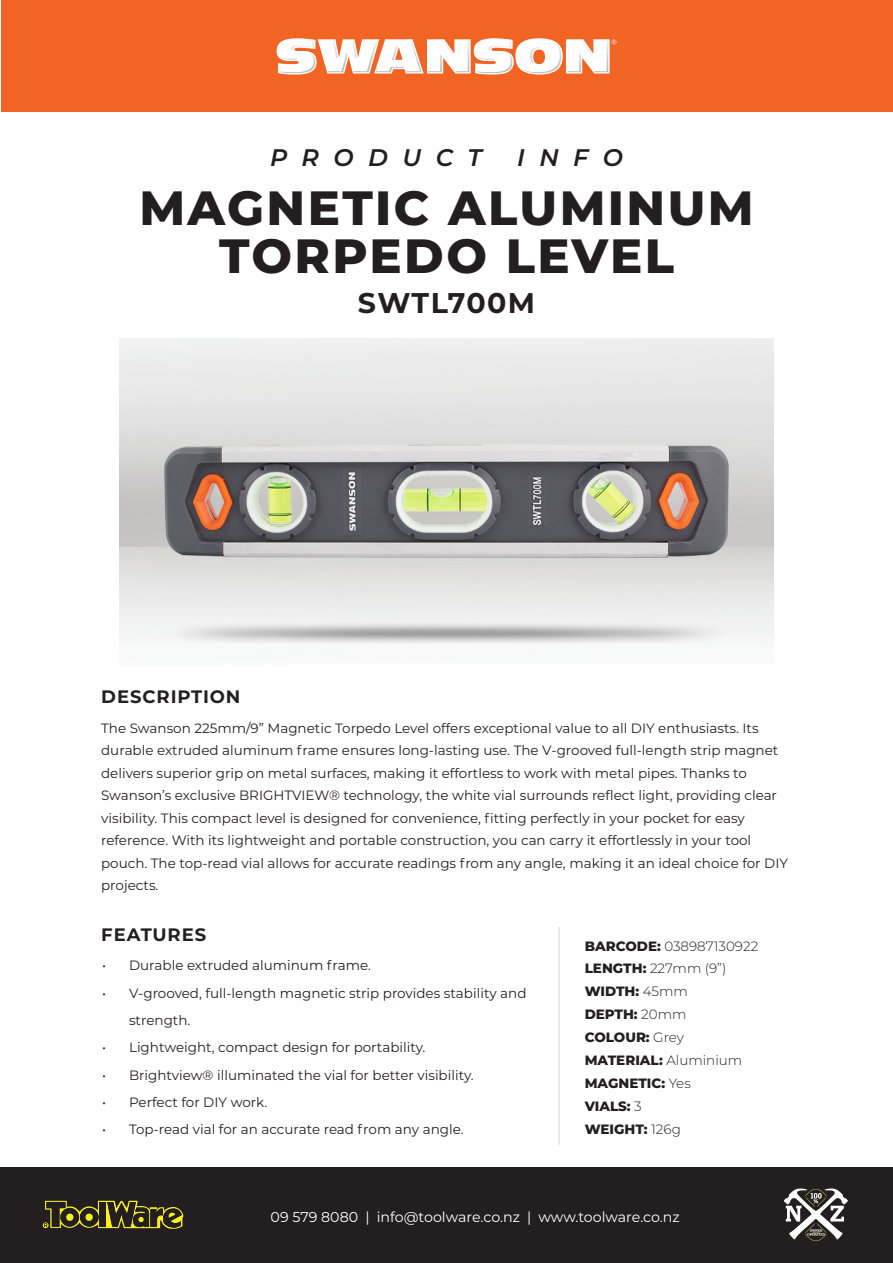
<style>
.page{position:relative;width:893px;height:1263px;background:#fff}
.page>*{position:absolute;margin:0;border:0;box-sizing:border-box;transform-origin:0 0}
.t1{font:800 48px/48px "Montserrat";letter-spacing:.05em;color:#231f20;text-align:center}
.t2{font:700 28.5px "Montserrat";letter-spacing:.05em;color:#231f20}
.t3{font:italic 600 24px "Montserrat";letter-spacing:.6em;color:#231f20}
.t4{font:700 18px "Montserrat";letter-spacing:.05em;color:#231f20}
.t5{font:14.25px "Montserrat";color:#fff}
.Body_Text{font:13.5px/22.5px "Montserrat";color:#231f20}
.Specifications{font:800 13.5px "Montserrat";color:#231f20}
.Specifications-2{font:300 13.5px "Montserrat";color:#231f20}
.s1{font-weight:800}
.s2{font-weight:300}
</style>
<div class="page">
<div style="left:1px;top:1px;width:891px;height:111px;background:#f26424"></div>
<svg style="left:277px;top:38px;width:339px;height:37px"></svg>
<div style="left:0;top:1167px;width:893px;height:96px;background:#231f20"></div>
<svg style="left:43px;top:1200px;width:141px;height:29px"></svg>
<svg style="left:784px;top:1188px;width:64px;height:53px"></svg>
<hr style="left:558px;top:927px;width:2px;height:218px;background:#e6e7e9">
<img style="left:134px;top:436px;width:625px;height:130px">
<p class="t3" style="left:270px;top:141px;width:213px">PRODUCT</p>
<p class="t3" style="left:517px;top:141px;width:107px">INFO</p>
<p class="t1" style="left:139px;top:181px;width:616px">MAGNETIC ALUMINUM<br>TORPEDO LEVEL</p>
<p class="t2" style="left:358px;top:283px;width:179px">SWTL700M</p>
<p class="t4" style="left:101px;top:684px;width:141px">DESCRIPTION</p>
<p class="Body_Text" style="left:101px;top:716px;width:688px">The Swanson 225mm/9” Magnetic Torpedo Level offers exceptional value to all DIY enthusiasts. Its durable extruded aluminum frame ensures long-lasting use. The V-grooved full-length strip magnet delivers superior grip on metal surfaces, making it effortless to work with metal pipes. Thanks to Swanson’s exclusive BRIGHTVIEW® technology, the white vial surrounds reflect light, providing clear visibility. This compact level is designed for convenience, fitting perfectly in your pocket for easy reference. With its lightweight and portable construction, you can carry it effortlessly in your tool pouch. The top-read vial allows for accurate readings from any angle, making it an ideal choice for DIY projects.</p>
<p class="t4" style="left:101px;top:921px;width:106px">FEATURES</p>
<p class="Body_Text" style="left:102px;top:954px;width:271px">• Durable extruded aluminum frame.</p>
<p class="Body_Text" style="left:129px;top:979px;width:399px;line-height:27.3px;text-indent:-27px">• V-grooved, full-length magnetic strip provides stability and strength.</p>
<p class="Body_Text" style="left:102px;top:1036px;width:325px">• Lightweight, compact design for portability.</p>
<p class="Body_Text" style="left:102px;top:1063px;width:373px">• Brightview® illuminated the vial for better visibility.</p>
<p class="Body_Text" style="left:102px;top:1090px;width:167px">• Perfect for DIY work.</p>
<p class="Body_Text" style="left:102px;top:1117px;width:363px">• Top-read vial for an accurate read from any angle.</p>
<p class="Specifications-2" style="left:585px;top:936px;width:175px"><span class="s1">BARCODE:</span> 038987130922</p>
<p class="Specifications-2" style="left:585px;top:959px;width:143px"><span class="s1">LENGTH:</span> 227mm (9”)</p>
<p class="Specifications" style="left:585px;top:982px;width:105px">WIDTH: <span class="s2">45mm</span></p>
<p class="Specifications" style="left:585px;top:1005px;width:103px">DEPTH: <span class="s2">20mm</span></p>
<p class="Specifications" style="left:585px;top:1028px;width:101px">COLOUR: <span class="s2">Grey</span></p>
<p class="Specifications" style="left:585px;top:1050px;width:159px">MATERIAL: <span class="s2">Aluminium</span></p>
<p class="Specifications" style="left:585px;top:1073px;width:108px">MAGNETIC: <span class="s2">Yes</span></p>
<p class="Specifications" style="left:585px;top:1096px;width:59px">VIALS: <span class="s2">3</span></p>
<p class="Specifications" style="left:585px;top:1119px;width:98px">WEIGHT: <span class="s2">126g</span></p>
<p class="t5" style="left:271px;top:1207px;width:411px">09 579 8080 | info@toolware.co.nz | www.toolware.co.nz</p>
</div>
